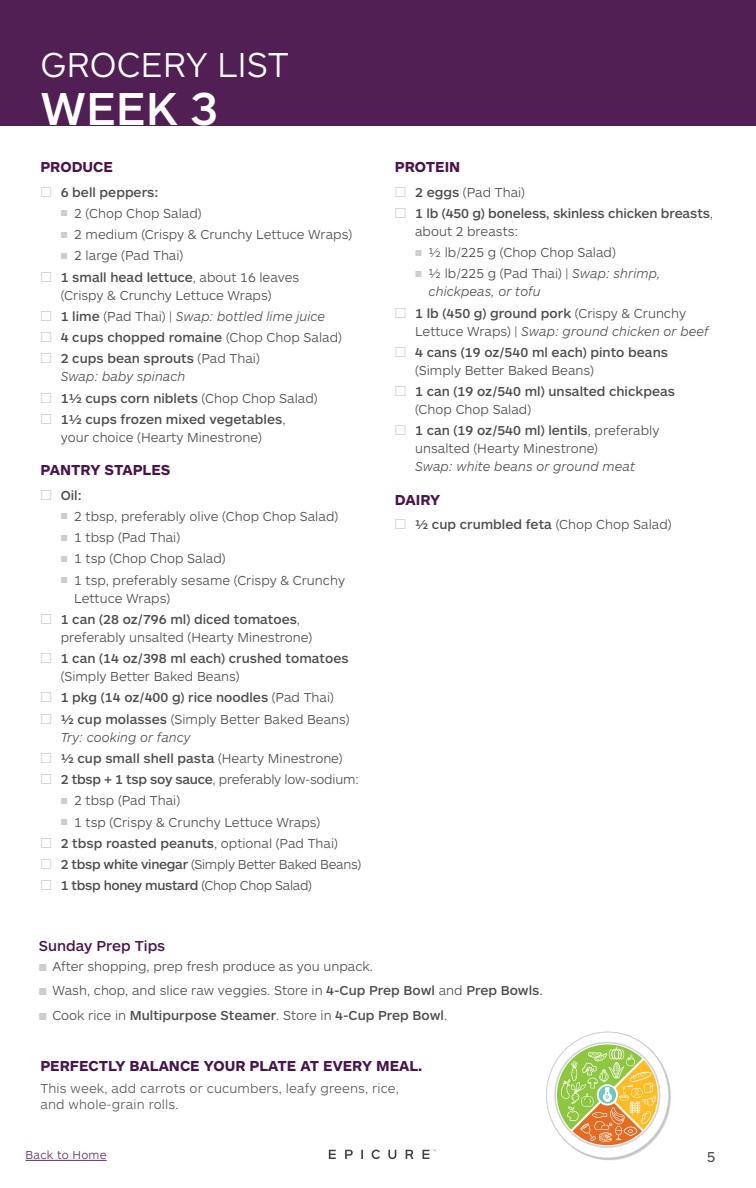
<style>
.page{position:relative;width:756px;height:1188px;background:#fff}
.page>*{position:absolute;margin:0;border:0;box-sizing:border-box;transform-origin:0 0}
.t1{font:500 48px "ARS Maquette Pro";color:#fff}
.t2{font:300 36px "ARS Maquette Pro";color:#fff}
.t3{font:700 15px "ARS Maquette Pro";color:#49134c}
.t4{font:500 15px "ARS Maquette Pro";color:#49134c}
.t5{font:15px "ARS Maquette Pro";color:#4d4d4f}
.t6{font:300 13.5px/18px "ARS Maquette Pro";color:#4d4d4f}
.t7{font:500 13.5px/18px "ARS Maquette Pro";color:#4d4d4f}
.t8{font:italic 300 13.5px/18px "ARS Maquette Pro";color:#4d4d4f}
.t9{font:300 13.5px/15.8px "ARS Maquette Pro";letter-spacing:.01em;color:#58595b}
.t10{font:300 13.5px "ARS Maquette Pro";letter-spacing:-.025em;color:#4d4d4f}
.t11{font:300 13.5px "ARS Maquette Pro";letter-spacing:-.02em;color:#4d4d4f}
.t12{font:500 13.5px "ARS Maquette Pro";letter-spacing:-.025em;color:#4d4d4f}
.t13{font:300 12px "ARS Maquette Pro";letter-spacing:.02em;color:#5b305e}
.s1{font-weight:400;font-size:15px;color:#cbcdce}
.s2{font-weight:400;font-size:9px;color:#cbcdce}
.s3{font-weight:500}
.s4{font-weight:400;font-style:normal;font-size:15px;color:#cbcdce}
.s5{font-weight:500;font-style:normal}
.s6{font-style:normal}
.s7{font-weight:300}
.s8{font-weight:300;font-style:italic}
.s9{font-style:italic}
.s10{font-weight:400;font-style:normal;font-size:9px;color:#cbcdce}
.s11{font-weight:400;font-size:10.5px;color:#cbcdce}
</style>
<div class="page">
<svg style="left:329px;top:1150px;width:7px;height:9px"></svg>
<svg style="left:345px;top:1150px;width:8px;height:9px"></svg>
<svg style="left:361px;top:1150px;width:2px;height:9px"></svg>
<svg style="left:388px;top:1150px;width:8px;height:9px"></svg>
<svg style="left:406px;top:1150px;width:7px;height:9px"></svg>
<svg style="left:423px;top:1150px;width:13px;height:9px"></svg>
<svg style="left:372px;top:1150px;width:8px;height:9px"></svg>
<hr style="left:26px;top:1160px;width:81px;height:1px;background:#5b305e">
<div style="left:0;top:0;width:756px;height:125px;background:#521f55"></div>
<svg style="left:546px;top:1032px;width:125px;height:129px"></svg>
<h2 class="t2" style="left:40px;top:42px;width:250px">GROCERY LIST</h2>
<h1 class="t1" style="left:40px;top:78px;width:179px">WEEK 3</h1>
<p class="t3" style="left:40px;top:157px;width:74px">PRODUCE</p>
<p class="t7" style="left:40px;top:182px;width:119px"><span class="s1">□</span> 6 bell peppers:</p>
<p class="t6" style="left:61px;top:204px;width:142px"><span class="s2">■</span> 2 (Chop Chop Salad)</p>
<p class="t6" style="left:61px;top:225px;width:293px"><span class="s2">■</span> 2 medium (Crispy &amp; Crunchy Lettuce Wraps)</p>
<p class="t6" style="left:61px;top:246px;width:124px"><span class="s2">■</span> 2 large (Pad Thai)</p>
<p class="t6" style="left:40px;top:267px;width:260px;text-align:center"><span class="s1">□</span> <span class="s3">1 small head lettuce</span>, about 16 leaves (Crispy &amp; Crunchy Lettuce Wraps)</p>
<p class="t8" style="left:40px;top:306px;width:286px"><span class="s4">□</span> <span class="s5">1 lime</span> <span class="s6">(Pad Thai) |</span> Swap: bottled lime juice</p>
<p class="t7" style="left:40px;top:328px;width:303px"><span class="s1">□</span> 4 cups chopped romaine <span class="s7">(Chop Chop Salad)</span></p>
<p class="t7" style="left:61px;top:349px;width:201px;text-indent:-20px"><span class="s1">□</span> 2 cups bean sprouts <span class="s7">(Pad Thai)<br></span><span class="s8">Swap: baby spinach</span></p>
<p class="t7" style="left:40px;top:388px;width:279px"><span class="s1">□</span> 1½ cups corn niblets <span class="s7">(Chop Chop Salad)</span></p>
<p class="t6" style="left:40px;top:409px;width:246px;text-align:center"><span class="s1">□</span> <span class="s3">1½ cups frozen mixed vegetables</span>, your choice (Hearty Minestrone)</p>
<p class="t3" style="left:40px;top:460px;width:131px">PANTRY STAPLES</p>
<p class="t7" style="left:40px;top:485px;width:43px"><span class="s1">□</span> Oil:</p>
<p class="t6" style="left:61px;top:507px;width:279px"><span class="s2">■</span> 2 tbsp, preferably olive (Chop Chop Salad)</p>
<p class="t6" style="left:61px;top:528px;width:121px"><span class="s2">■</span> 1 tbsp (Pad Thai)</p>
<p class="t6" style="left:61px;top:549px;width:166px"><span class="s2">■</span> 1 tsp (Chop Chop Salad)</p>
<p class="t6" style="left:74px;top:570px;width:272px;text-indent:-14px"><span class="s2">■</span> 1 tsp, preferably sesame (Crispy &amp; Crunchy<br>Lettuce Wraps)</p>
<p class="t6" style="left:61px;top:610px;width:253px;text-indent:-20px"><span class="s1">□</span> <span class="s3">1 can (28 oz/796 ml) diced tomatoes</span>, preferably unsalted (Hearty Minestrone)</p>
<p class="t7" style="left:61px;top:649px;width:289px;text-indent:-20px"><span class="s1">□</span> 1 can (14 oz/398 ml each) crushed tomatoes <span class="s7">(Simply Better Baked Beans)</span></p>
<p class="t7" style="left:40px;top:688px;width:295px"><span class="s1">□</span> 1 pkg (14 oz/400 g) rice noodles <span class="s7">(Pad Thai)</span></p>
<p class="t6" style="left:61px;top:709px;width:290px;text-indent:-20px"><span class="s1">□</span> <span class="s3">½ cup molasses</span> (Simply Better Baked Beans)<br><span class="s9">Try: cooking or fancy</span></p>
<p class="t7" style="left:40px;top:749px;width:304px"><span class="s1">□</span> ½ cup small shell pasta <span class="s7">(Hearty Minestrone)</span></p>
<p class="t11" style="left:40px;top:771px;width:320px"><span class="s1">□</span> <span class="s3">2 tbsp + 1 tsp soy sauce</span>, preferably low-sodium:</p>
<p class="t6" style="left:61px;top:791px;width:121px"><span class="s2">■</span> 2 tbsp (Pad Thai)</p>
<p class="t6" style="left:61px;top:812px;width:261px"><span class="s2">■</span> 1 tsp (Crispy &amp; Crunchy Lettuce Wraps)</p>
<p class="t7" style="left:40px;top:833px;width:299px"><span class="s1">□</span> 2 tbsp roasted peanuts<span class="s7">, optional (Pad Thai)</span></p>
<p class="t10" style="left:40px;top:856px;width:322px"><span class="s1">□</span> <span class="s3">2 tbsp white vinegar</span> (Simply Better Baked Beans)</p>
<p class="t12" style="left:40px;top:877px;width:273px"><span class="s1">□</span> 1 tbsp honey mustard <span class="s7">(Chop Chop Salad)</span></p>
<p class="t3" style="left:395px;top:157px;width:67px">PROTEIN</p>
<p class="t6" style="left:395px;top:182px;width:132px"><span class="s1">□</span> <span class="s3">2 eggs</span> (Pad Thai)</p>
<p class="t7" style="left:415px;top:203px;width:299px;text-indent:-20px"><span class="s1">□</span> 1 lb (450 g) boneless, skinless chicken breasts<span class="s7">, about 2 breasts:</span></p>
<p class="t6" style="left:415px;top:243px;width:202px"><span class="s2">■</span> 1/2 lb/225 g (Chop Chop Salad)</p>
<p class="t8" style="left:429px;top:264px;width:233px;text-indent:-14px"><span class="s10">■</span> <span class="s6">1/2 lb/225 g (Pad Thai) |</span> Swap: shrimp, chickpeas, or tofu</p>
<p class="t6" style="left:415px;top:303px;width:295px;text-indent:-20px"><span class="s1">□</span> <span class="s3">1 lb (450 g) ground pork</span> (Crispy &amp; Crunchy<br>Lettuce Wraps) | <span class="s9">Swap: ground chicken or beef</span></p>
<p class="t7" style="left:415px;top:342px;width:254px;text-indent:-20px"><span class="s1">□</span> 4 cans (19 oz/540 ml each) pinto beans <span class="s7">(Simply Better Baked Beans)</span></p>
<p class="t7" style="left:415px;top:382px;width:261px;text-indent:-20px"><span class="s1">□</span> 1 can (19 oz/540 ml) unsalted chickpeas <span class="s7">(Chop Chop Salad)</span></p>
<p class="t6" style="left:415px;top:421px;width:246px;text-indent:-20px"><span class="s1">□</span> <span class="s3">1 can (19 oz/540 ml) lentils</span>, preferably unsalted (Hearty Minestrone)</p>
<p class="t8" style="left:415px;top:457px;width:221px">Swap: white beans or ground meat</p>
<p class="t3" style="left:395px;top:490px;width:47px">DAIRY</p>
<p class="t7" style="left:395px;top:515px;width:278px"><span class="s1">□</span> 1/2 cup crumbled feta <span class="s7">(Chop Chop Salad)</span></p>
<p class="t4" style="left:39px;top:936px;width:128px">Sunday Prep Tips</p>
<p class="t6" style="left:39px;top:956px;width:336px"><span class="s11">■</span> After shopping, prep fresh produce as you unpack.</p>
<p class="t6" style="left:39px;top:981px;width:505px"><span class="s11">■</span> Wash, chop, and slice raw veggies. Store in <span class="s3">4-Cup Prep Bowl</span> and <span class="s3">Prep Bowls</span>.</p>
<p class="t7" style="left:39px;top:1006px;width:410px"><span class="s11">■</span> <span class="s7">Cook rice in</span> Multipurpose Steamer<span class="s7">. Store in</span> 4-Cup Prep Bowl<span class="s7">.</span></p>
<p class="t3" style="left:40px;top:1056px;width:384px">PERFECTLY BALANCE YOUR PLATE AT EVERY MEAL.</p>
<p class="t9" style="left:40px;top:1080px;width:360px">This week, add carrots or cucumbers, leafy greens, rice, and whole-grain rolls.</p>
<p class="t13" style="left:26px;top:1147px;width:83px">Back to Home</p>
<p class="t5" style="left:707px;top:1147px;width:10px">5</p>
</div>
